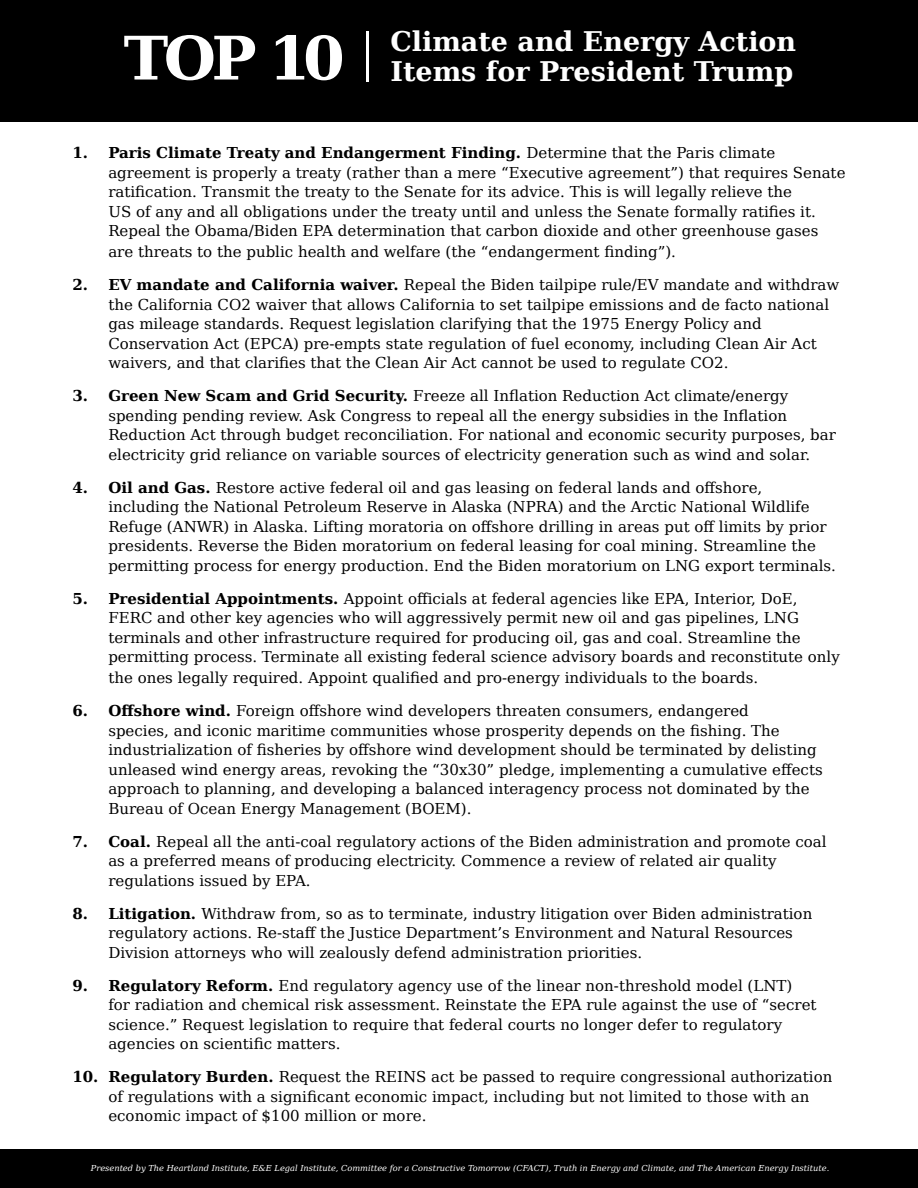
<style>
.page{position:relative;width:918px;height:1188px;background:#fff}
.page>*{position:absolute;margin:0;border:0;box-sizing:border-box;transform-origin:0 0}
.t1{font:700 60px "DejaVu Serif";color:#fff}
.t2{font:700 27px/30px "DejaVu Serif";color:#fff}
.t3{font:15px/19.5px "DejaVu Serif";color:#000}
.t4{font:italic 8.25px "DejaVu Serif";color:#fff}
.s1{font-weight:700}
</style>
<div class="page">
<div style="left:0;top:0;width:918px;height:122px;background:#000"></div>
<div style="left:0;top:1149px;width:918px;height:39px;background:#000"></div>
<hr style="left:367px;top:31px;width:2px;height:51px;background:#fff">
<h1 class="t1" style="left:124px;top:11px;width:223px">TOP 10</h1>
<h2 class="t2" style="left:390px;top:26px;width:407px">Climate and Energy Action<br>Items for President Trump</h2>
<p class="t3" style="left:108px;top:143px;width:739px;text-indent:-36px"><span class="s1">1. Paris Climate Treaty and Endangerment Finding.</span> Determine that the Paris climate agreement is properly a treaty (rather than a mere “Executive agreement”) that requires Senate ratification. Transmit the treaty to the Senate for its advice. This is will legally relieve the<br>US of any and all obligations under the treaty until and unless the Senate formally ratifies it.<br>Repeal the Obama/Biden EPA determination that carbon dioxide and other greenhouse gases</p>
<p class="t3" style="left:108px;top:242px;width:569px">are threats to the public health and welfare (the “endangerment finding”).</p>
<p class="t3" style="left:108px;top:275px;width:732px;text-indent:-36px"><span class="s1">2. EV mandate and California waiver.</span> Repeal the Biden tailpipe rule/EV mandate and withdraw the California CO2 waiver that allows California to set tailpipe emissions and de facto national gas mileage standards. Request legislation clarifying that the 1975 Energy Policy and Conservation Act (EPCA) pre-empts state regulation of fuel economy, including Clean Air Act waivers, and that clarifies that the Clean Air Act cannot be used to regulate CO2.</p>
<p class="t3" style="left:108px;top:386px;width:729px;text-indent:-36px"><span class="s1">3. Green New Scam and Grid Security.</span> Freeze all Inflation Reduction Act climate/energy spending pending review. Ask Congress to repeal all the energy subsidies in the Inflation Reduction Act through budget reconciliation. For national and economic security purposes, bar electricity grid reliance on variable sources of electricity generation such as wind and solar.</p>
<p class="t3" style="left:108px;top:477px;width:729px;text-indent:-36px"><span class="s1">4. Oil and Gas.</span> Restore active federal oil and gas leasing on federal lands and offshore, including the National Petroleum Reserve in Alaska (NPRA) and the Arctic National Wildlife Refuge (ANWR) in Alaska. Lifting moratoria on offshore drilling in areas put off limits by prior presidents. Reverse the Biden moratorium on federal leasing for coal mining. Streamline the permitting process for energy production. End the Biden moratorium on LNG export terminals.</p>
<p class="t3" style="left:108px;top:588px;width:733px;text-indent:-36px"><span class="s1">5. Presidential Appointments.</span> Appoint officials at federal agencies like EPA, Interior, DoE, FERC and other key agencies who will aggressively permit new oil and gas pipelines, LNG terminals and other infrastructure required for producing oil, gas and coal. Streamline the permitting process. Terminate all existing federal science advisory boards and reconstitute only</p>
<p class="t3" style="left:108px;top:668px;width:651px">the ones legally required. Appoint qualified and pro-energy individuals to the boards.</p>
<p class="t3" style="left:108px;top:701px;width:716px;text-indent:-36px"><span class="s1">6. Offshore wind.</span> Foreign offshore wind developers threaten consumers, endangered<br>species, and iconic maritime communities whose prosperity depends on the fishing. The industrialization of fisheries by offshore wind development should be terminated by delisting unleased wind energy areas, revoking the “30x30” pledge, implementing a cumulative effects approach to planning, and developing a balanced interagency process not dominated by the Bureau of Ocean Energy Management (BOEM).</p>
<p class="t3" style="left:108px;top:831px;width:720px;text-indent:-36px"><span class="s1">7. Coal.</span> Repeal all the anti-coal regulatory actions of the Biden administration and promote coal as a preferred means of producing electricity. Commence a review of related air quality regulations issued by EPA.</p>
<p class="t3" style="left:108px;top:903px;width:705px;text-indent:-36px"><span class="s1">8. Litigation.</span> Withdraw from, so as to terminate, industry litigation over Biden administration regulatory actions. Re-staff the Justice Department’s Environment and Natural Resources<br>Division attorneys who will zealously defend administration priorities.</p>
<p class="t3" style="left:108px;top:975px;width:710px;text-indent:-36px"><span class="s1">9. Regulatory Reform.</span> End regulatory agency use of the linear non-threshold model (LNT) for radiation and chemical risk assessment. Reinstate the EPA rule against the use of “secret science.” Request legislation to require that federal courts no longer defer to regulatory agencies on scientific matters.</p>
<p class="t3" style="left:108px;top:1067px;width:726px;text-indent:-36px"><span class="s1">10. Regulatory Burden.</span> Request the REINS act be passed to require congressional authorization of regulations with a significant economic impact, including but not limited to those with an economic impact of $100 million or more.</p>
<p class="t4" style="left:91px;top:1162px;width:740px">Presented by The Heartland Institute, E&amp;E Legal Institute, Committee for a Constructive Tomorrow (CFACT), Truth in Energy and Climate, and The American Energy Institute.</p>
</div>
